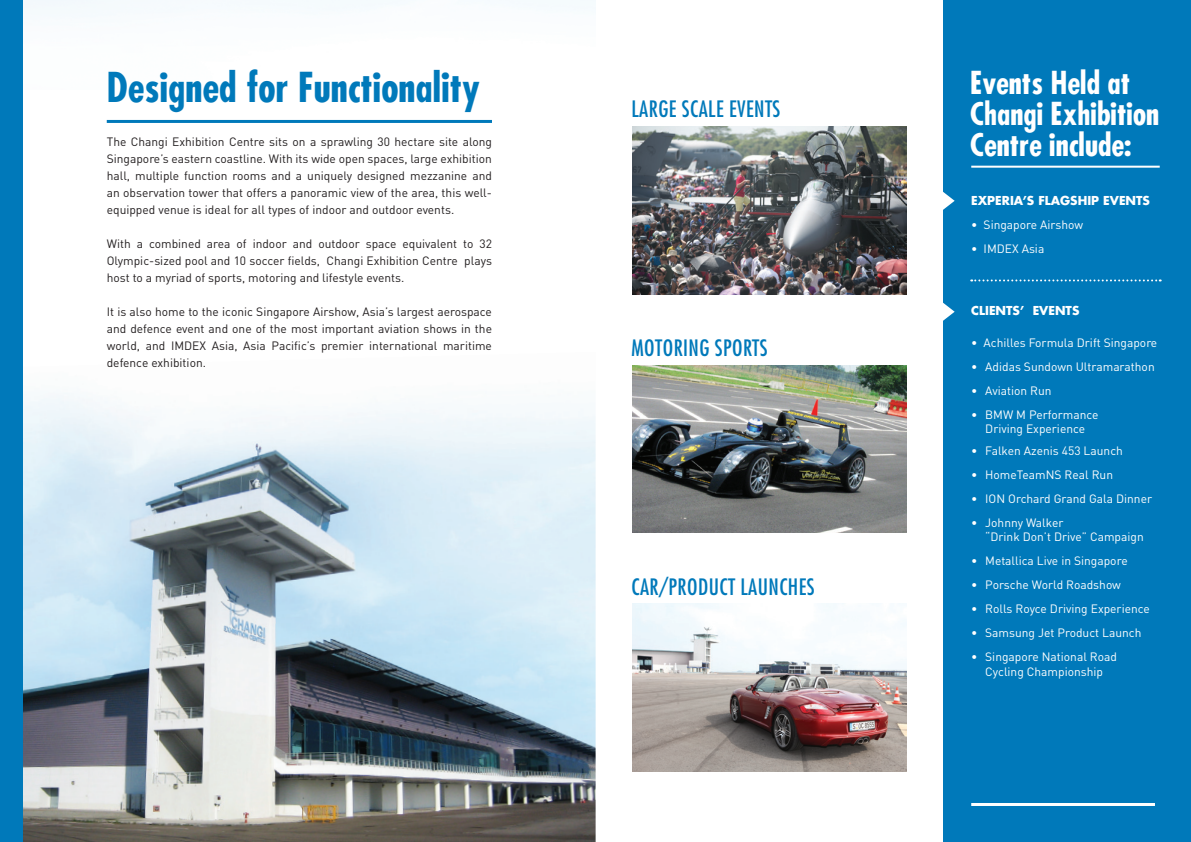
<style>
.page{position:relative;width:1191px;height:842px;background:#fff}
.page>*{position:absolute;margin:0;border:0;box-sizing:border-box;transform-origin:0 0}
.t1{font:700 condensed 40px "Futura";color:#0079ba}
.t2{font:700 condensed 30.7px/30.7px "Futura";color:#fff}
.t3{font:condensed 22px "Futura Std";letter-spacing:.02em;color:#0079ba}
.t4{font:12px/17px "DIN";color:#231f20;text-align:justify}
.t5{font:12px/14.4px "DIN";color:#fff;text-align:center}
.t6{font:700 12px "Futura Std";color:#fff}
</style>
<div class="page">
<img style="left:23px;top:393px;width:572px;height:449px">
<div style="left:0;top:0;width:23px;height:842px;background:#0079ba"></div>
<hr style="left:107px;top:120px;width:385px;height:3px;background:#0079ba">
<div style="left:943px;top:0;width:248px;height:842px;background:#0079ba"></div>
<svg style="left:943px;top:192px;width:11px;height:18px"></svg>
<svg style="left:943px;top:302px;width:11px;height:19px"></svg>
<hr style="left:971px;top:166px;width:188px;height:2px;background:#fff">
<hr style="left:971px;top:803px;width:184px;height:3px;background:#fff">
<svg style="left:971px;top:279px;width:189px;height:2px"></svg>
<img style="left:632px;top:604px;width:274px;height:168px">
<img style="left:632px;top:365px;width:274px;height:168px">
<img style="left:632px;top:126px;width:274px;height:168px">
<p class="t1" style="left:107px;top:62px;width:375px">Designed for Functionality</p>
<p class="t4" style="left:107px;top:133px;width:387px">The Changi Exhibition Centre sits on a sprawling 30 hectare site along Singapore’s eastern coastline. With its wide open spaces, large exhibition hall, multiple function rooms and a uniquely designed mezzanine and an observation tower that offers a panoramic view of the area, this well&shy;equipped venue is ideal for all types of indoor and outdoor events.</p>
<p class="t4" style="left:107px;top:235px;width:387px">With a combined area of indoor and outdoor space equivalent to 32<br>Olympic-sized pool and 10 soccer fields, Changi Exhibition Centre plays host to a myriad of sports, motoring and lifestyle events.</p>
<p class="t4" style="left:107px;top:303px;width:387px">It is also home to the iconic Singapore Airshow, Asia’s largest aerospace and defence event and one of the most important aviation shows in the world, and IMDEX Asia, Asia Pacific’s premier international maritime defence exhibition.</p>
<p class="t3" style="left:631px;top:95px;width:150px">LARGE SCALE EVENTS</p>
<p class="t3" style="left:631px;top:334px;width:138px">MOTORING SPORTS</p>
<p class="t3" style="left:631px;top:573px;width:185px">CAR/PRODUCT LAUNCHES</p>
<p class="t2" style="left:970px;top:67px;width:162px">Events Held at</p>
<p class="t2" style="left:970px;top:98px;width:191px">Changi Exhibition<br>Centre include:</p>
<p class="t6" style="left:971px;top:192px;width:180px">EXPERIA’S FLAGSHIP EVENTS</p>
<p class="t5" style="left:971px;top:218px;width:113px">• Singapore Airshow</p>
<p class="t5" style="left:971px;top:242px;width:75px">• IMDEX Asia</p>
<p class="t6" style="left:971px;top:303px;width:110px">CLIENTS’ EVENTS</p>
<p class="t5" style="left:971px;top:335px;width:188px">• Achilles Formula Drift Singapore</p>
<p class="t5" style="left:971px;top:359px;width:185px">• Adidas Sundown Ultramarathon</p>
<p class="t5" style="left:971px;top:383px;width:82px">• Aviation Run</p>
<p class="t5" style="left:971px;top:407px;width:129px">• BMW M Performance<br>Driving Experience</p>
<p class="t5" style="left:971px;top:443px;width:153px">• Falken Azenis 453 Launch</p>
<p class="t5" style="left:971px;top:467px;width:143px">• HomeTeamNS Real Run</p>
<p class="t5" style="left:971px;top:491px;width:182px">• ION Orchard Grand Gala Dinner</p>
<p class="t5" style="left:971px;top:515px;width:94px">• Johnny Walker</p>
<p class="t5" style="left:985px;top:530px;width:160px">“Drink Don’t Drive” Campaign</p>
<p class="t5" style="left:971px;top:554px;width:158px">• Metallica Live in Singapore</p>
<p class="t5" style="left:971px;top:578px;width:151px">• Porsche World Roadshow</p>
<p class="t5" style="left:971px;top:602px;width:180px">• Rolls Royce Driving Experience</p>
<p class="t5" style="left:971px;top:626px;width:172px">• Samsung Jet Product Launch</p>
<p class="t5" style="left:971px;top:650px;width:147px">• Singapore National Road</p>
<p class="t5" style="left:985px;top:664px;width:119px">Cycling Championship</p>
</div>
